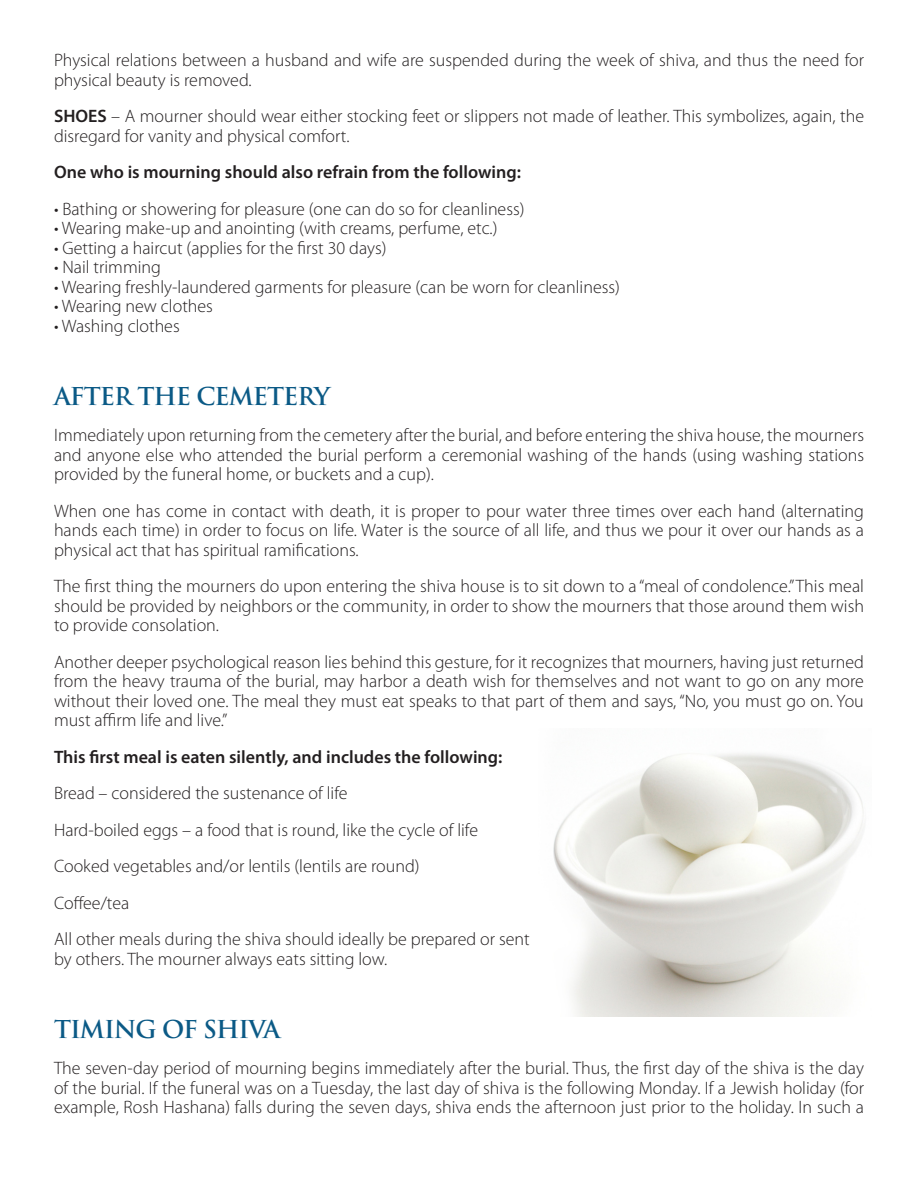
<style>
.page{position:relative;width:918px;height:1188px;background:#fff}
.page>*{position:absolute;margin:0;border:0;box-sizing:border-box;transform-origin:0 0}
.p1{font:700 24px "Trajan Pro";letter-spacing:-.04em;color:#0b5a86}
.p1-2{font:300 18px/19.5px "Myriad Pro";color:#231f20;text-align:justify}
.p1-3{font:600 18px "Myriad Pro";color:#231f20}
.s1{font-weight:600}
</style>
<div class="page">
<img style="left:553px;top:753px;width:312px;height:263px">
<p class="p1-2" style="left:54px;top:51px;width:812px">Physical relations between a husband and wife are suspended during the week of shiva, and thus the need for physical beauty is removed.</p>
<p class="p1-2" style="left:54px;top:107px;width:812px"><span class="s1">SHOES</span> – A mourner should wear either stocking feet or slippers not made of leather. This symbolizes, again, the disregard for vanity and physical comfort.</p>
<p class="p1-3" style="left:54px;top:161px;width:468px">One who is mourning should also refrain from the following:</p>
<p class="p1-2" style="left:54px;top:199px;width:472px">• Bathing or showering for pleasure (one can do so for cleanliness)</p>
<p class="p1-2" style="left:54px;top:219px;width:445px">• Wearing make-up and anointing (with creams, perfume, etc.)</p>
<p class="p1-2" style="left:54px;top:238px;width:334px">• Getting a haircut (applies for the first 30 days)</p>
<p class="p1-2" style="left:54px;top:258px;width:109px">• Nail trimming</p>
<p class="p1-2" style="left:54px;top:277px;width:567px">• Wearing freshly-laundered garments for pleasure (can be worn for cleanliness)</p>
<p class="p1-2" style="left:54px;top:297px;width:160px">• Wearing new clothes</p>
<p class="p1-2" style="left:54px;top:316px;width:127px">• Washing clothes</p>
<p class="p1" style="left:54px;top:381px;width:278px">AFTER THE CEMETERY</p>
<p class="p1-2" style="left:54px;top:426px;width:812px">Immediately upon returning from the cemetery after the burial, and before entering the shiva house, the mourners and anyone else who attended the burial perform a ceremonial washing of the hands (using washing stations provided by the funeral home, or buckets and a cup).</p>
<p class="p1-2" style="left:54px;top:501px;width:812px">When one has come in contact with death, it is proper to pour water three times over each hand (alternating hands each time) in order to focus on life. Water is the source of all life, and thus we pour it over our hands as a physical act that has spiritual ramifications.</p>
<p class="p1-2" style="left:54px;top:577px;width:812px">The first thing the mourners do upon entering the shiva house is to sit down to a “meal of condolence.” This meal should be provided by neighbors or the community, in order to show the mourners that those around them wish to provide consolation.</p>
<p class="p1-2" style="left:54px;top:652px;width:811px">Another deeper psychological reason lies behind this gesture, for it recognizes that mourners, having just returned from the heavy trauma of the burial, may harbor a death wish for themselves and not want to go on any more without their loved one. The meal they must eat speaks to that part of them and says, “No, you must go on. You must affirm life and live.”</p>
<p class="p1-3" style="left:54px;top:745px;width:450px">This first meal is eaten silently, and includes the following:</p>
<p class="p1-2" style="left:54px;top:784px;width:295px">Bread – considered the sustenance of life</p>
<p class="p1-2" style="left:54px;top:820px;width:426px">Hard-boiled eggs – a food that is round, like the cycle of life</p>
<p class="p1-2" style="left:54px;top:857px;width:367px">Cooked vegetables and/or lentils (lentils are round)</p>
<p class="p1-2" style="left:54px;top:893px;width:77px">Coffee/tea</p>
<p class="p1-2" style="left:54px;top:930px;width:477px">All other meals during the shiva should ideally be prepared or sent by others. The mourner always eats sitting low.</p>
<p class="p1" style="left:54px;top:1014px;width:228px">TIMING OF SHIVA</p>
<p class="p1-2" style="left:54px;top:1059px;width:812px">The seven-day period of mourning begins immediately after the burial. Thus, the first day of the shiva is the day of the burial. If the funeral was on a Tuesday, the last day of shiva is the following Monday. If a Jewish holiday (for example, Rosh Hashana) falls during the seven days, shiva ends the afternoon just prior to the holiday. In such a</p>
</div>
